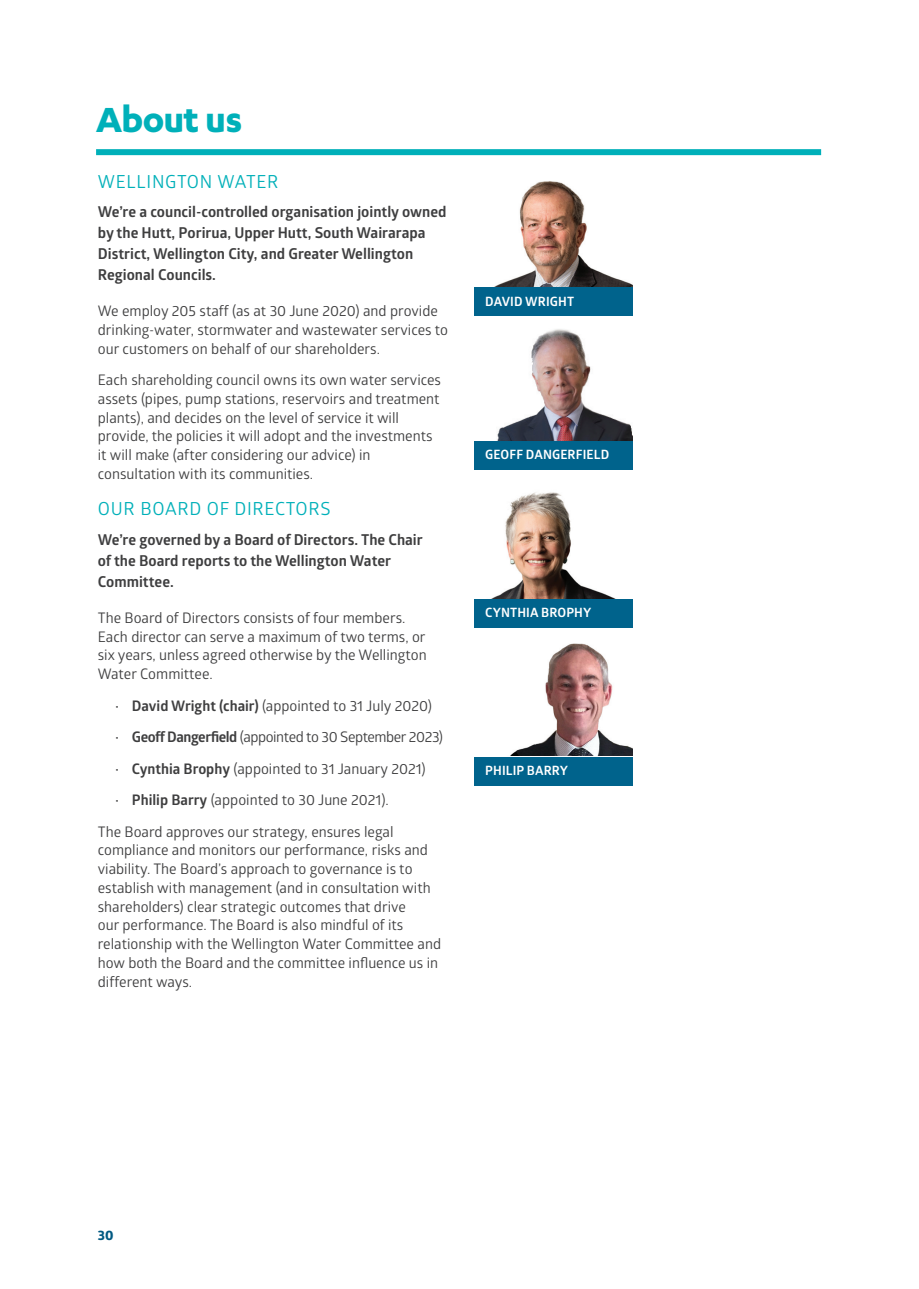
<style>
.page{position:relative;width:919px;height:1289px;background:#fff}
.page>*{position:absolute;margin:0;border:0;box-sizing:border-box;transform-origin:0 0}
.t1{font:700 40.5px "Karbon";letter-spacing:-.02em;color:#00b0b9}
.t2{font:18px "Glober";letter-spacing:.04em;color:#00b0b9}
.t3{font:700 15px/21px "Glober";color:#3e3e3f}
.t4{font:14.55px/18.8px "Glober";color:#3e3e3f}
.t5{font:14.55px "Glober";letter-spacing:-.03em;color:#3e3e3f}
.t6{font:700 13.5px "Globerx";color:#005982}
.t7{font:700 12.9px "Glober";letter-spacing:.01em;color:#fff}
.s1{font-weight:700}
</style>
<div class="page">
<div style="left:96px;top:149px;width:725px;height:6px;background:#00b0b9"></div>
<img style="left:493px;top:492px;width:121px;height:106px">
<img style="left:497px;top:329px;width:135px;height:111px">
<img style="left:496px;top:181px;width:136px;height:105px">
<img style="left:511px;top:644px;width:121px;height:111px">
<div style="left:474px;top:288px;width:158px;height:28px;background:#00638c"></div>
<div style="left:474px;top:757px;width:158px;height:28px;background:#00638c"></div>
<div style="left:474px;top:599px;width:158px;height:28px;background:#00638c"></div>
<div style="left:474px;top:441px;width:158px;height:29px;background:#00638c"></div>
<h1 class="t1" style="left:96px;top:97px;width:148px">About us</h1>
<p class="t2" style="left:98px;top:169px;width:182px">WELLINGTON WATER</p>
<p class="t3" style="left:98px;top:201px;width:350px">We’re a council-controlled organisation jointly owned by the Hutt, Porirua, Upper Hutt, South Wairarapa District, Wellington City, and Greater Wellington Regional Councils.</p>
<p class="t4" style="left:98px;top:301px;width:352px">We employ 205 staff (as at 30 June 2020) and provide drinking-water, stormwater and wastewater services to our customers on behalf of our shareholders.</p>
<p class="t4" style="left:98px;top:370px;width:345px">Each shareholding council owns its own water services assets (pipes, pump stations, reservoirs and treatment plants), and decides on the level of service it will provide, the policies it will adopt and the investments it will make (after considering our advice) in consultation with its communities.</p>
<p class="t2" style="left:98px;top:496px;width:234px">OUR BOARD OF DIRECTORS</p>
<p class="t3" style="left:98px;top:529px;width:326px">We’re governed by a Board of Directors. The Chair of the Board reports to the Wellington Water<br>Committee.</p>
<p class="t4" style="left:98px;top:607px;width:330px">The Board of Directors consists of four members.<br>Each director can serve a maximum of two terms, or six years, unless agreed otherwise by the Wellington Water Committee.</p>
<p class="t4" style="left:115px;top:695px;width:318px">• <span class="s1">David Wright (chair)</span> (appointed to 31 July 2020)</p>
<p class="t5" style="left:115px;top:726px;width:330px">• <span class="s1">Geoff Dangerfield</span> (appointed to 30 September 2023)</p>
<p class="t4" style="left:115px;top:758px;width:312px">• <span class="s1">Cynthia Brophy</span> (appointed to 31 January 2021)</p>
<p class="t4" style="left:98px;top:783px;width:297px;line-height:31.5px;text-indent:17px">• <span class="s1">Philip Barry</span> (appointed to 30 June 2021).<br>The Board approves our strategy, ensures legal</p>
<p class="t4" style="left:98px;top:840px;width:345px">compliance and monitors our performance, risks and viability. The Board’s approach to governance is to establish with management (and in consultation with shareholders) clear strategic outcomes that drive<br>our performance. The Board is also mindful of its relationship with the Wellington Water Committee and how both the Board and the committee influence us in different ways.</p>
<p class="t7" style="left:485px;top:292px;width:90px">DAVID WRIGHT</p>
<p class="t7" style="left:485px;top:446px;width:125px">GEOFF DANGERFIELD</p>
<p class="t7" style="left:485px;top:603px;width:108px">CYNTHIA BROPHY</p>
<p class="t7" style="left:485px;top:761px;width:84px">PHILIP BARRY</p>
<p class="t6" style="left:98px;top:1225px;width:17px">30</p>
</div>
